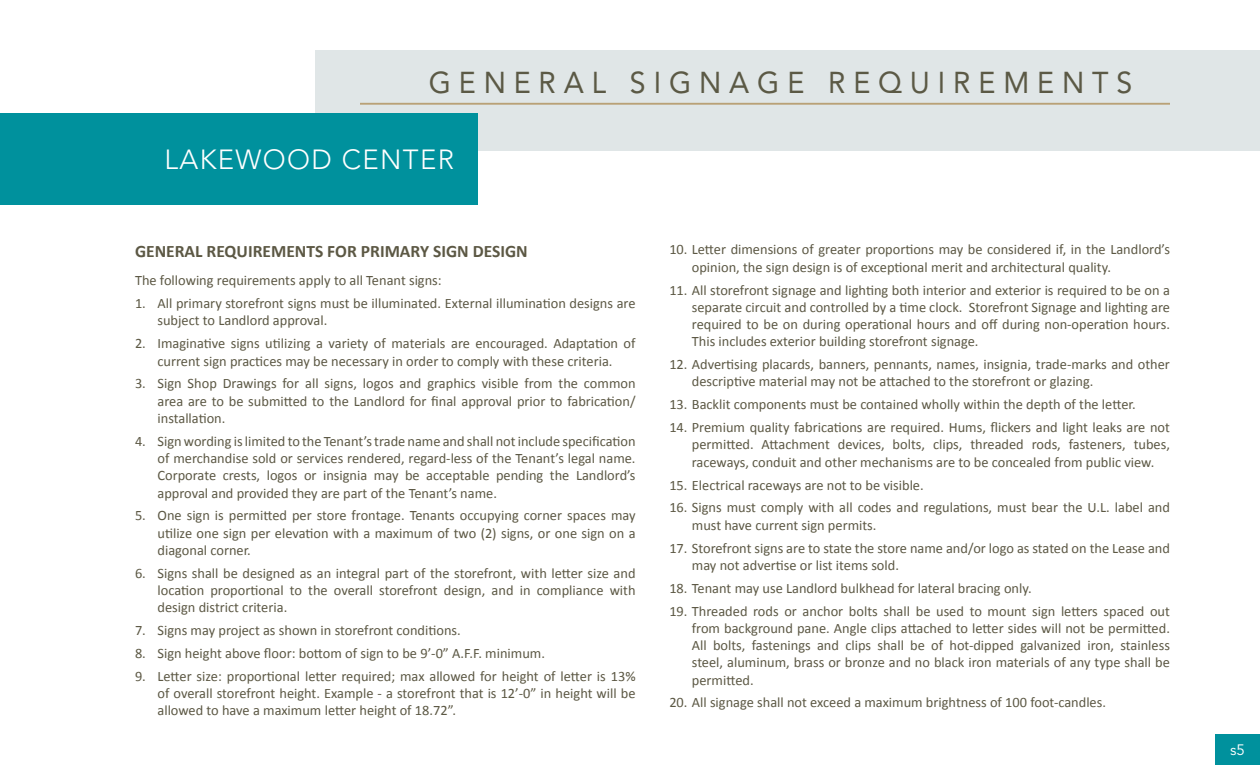
<style>
.page{position:relative;width:1260px;height:765px;background:#fff}
.page>*{position:absolute;margin:0;border:0;box-sizing:border-box;transform-origin:0 0}
.t1{font:30px "Avenir LT Std";letter-spacing:.275em;color:#5b5945;scale:.95 1}
.t2{font:300 27.5px "Avenir LT Std";letter-spacing:.05em;color:#fff}
.t3{font:700 17.5px "Calibri";color:#5c5844}
.t4{font:15px "Avenir LT Std";color:#fff}
.t5{font:14.38px/17.2px "Calibri";color:#5c5844;text-align:justify}
</style>
<div class="page">
<div style="left:315px;top:50px;width:945px;height:101px;background:#e0e6e7"></div>
<div style="left:1215px;top:734px;width:45px;height:31px;background:#00919d"></div>
<div style="left:0;top:114px;width:477px;height:91px;background:#00919d"></div>
<hr style="left:360px;top:103px;width:810px;height:2px;background:#b9a177">
<h1 class="t1" style="left:429px;top:65px;width:742px">GENERAL SIGNAGE REQUIREMENTS</h1>
<h2 class="t2" style="left:164px;top:143px;width:291px">LAKEWOOD CENTER</h2>
<p class="t3" style="left:135px;top:240px;width:394px">GENERAL REQUIREMENTS FOR PRIMARY SIGN DESIGN</p>
<p class="t5" style="left:135px;top:272px;width:308px">The following requirements apply to all Tenant signs:</p>
<p class="t5" style="left:157px;top:295px;width:480px;text-indent:-22px">1. All primary storefront signs must be illuminated. External illumination designs are subject to Landlord approval.</p>
<p class="t5" style="left:135px;top:335px;width:502px;text-align:center">2. Imaginative signs utilizing a variety of materials are encouraged. Adaptation of current sign practices may be necessary in order to comply with these criteria.</p>
<p class="t5" style="left:157px;top:375px;width:480px;text-indent:-22px">3. Sign Shop Drawings for all signs, logos and graphics visible from the common area are to be submitted to the Landlord for final approval prior to fabrication/ installation.</p>
<p class="t5" style="left:157px;top:432px;width:480px;text-indent:-22px">4. Sign wording is limited to the Tenant’s trade name and shall not include specification of merchandise sold or services rendered, regard-less of the Tenant’s legal name.<br>Corporate crests, logos or insignia may be acceptable pending the Landlord’s approval and provided they are part of the Tenant’s name.</p>
<p class="t5" style="left:157px;top:507px;width:480px;text-indent:-22px">5. One sign is permitted per store frontage. Tenants occupying corner spaces may utilize one sign per elevation with a maximum of two (2) signs, or one sign on a diagonal corner.</p>
<p class="t5" style="left:157px;top:564px;width:480px;text-indent:-22px">6. Signs shall be designed as an integral part of the storefront, with letter size and location proportional to the overall storefront design, and in compliance with design district criteria.</p>
<p class="t5" style="left:135px;top:622px;width:327px">7. Signs may project as shown in storefront conditions.</p>
<p class="t5" style="left:135px;top:645px;width:412px">8. Sign height above floor: bottom of sign to be 9’-0” A.F.F. minimum.</p>
<p class="t5" style="left:157px;top:668px;width:480px;text-indent:-22px">9. Letter size: proportional letter required; max allowed for height of letter is 13% of overall storefront height. Example - a storefront that is 12’-0” in height will be allowed to have a maximum letter height of 18.72”.</p>
<p class="t5" style="left:692px;top:241px;width:480px;text-indent:-22px">10. Letter dimensions of greater proportions may be considered if, in the Landlord’s opinion, the sign design is of exceptional merit and architectural quality.</p>
<p class="t5" style="left:692px;top:281px;width:480px;text-indent:-22px">11. All storefront signage and lighting both interior and exterior is required to be on a separate circuit and controlled by a time clock. Storefront Signage and lighting are required to be on during operational hours and off during non-operation hours.<br>This includes exterior building storefront signage.</p>
<p class="t5" style="left:692px;top:356px;width:480px;text-indent:-22px">12. Advertising placards, banners, pennants, names, insignia, trade-marks and other descriptive material may not be attached to the storefront or glazing.</p>
<p class="t5" style="left:669px;top:396px;width:468px">13. Backlit components must be contained wholly within the depth of the letter.</p>
<p class="t5" style="left:692px;top:419px;width:480px;text-indent:-22px">14. Premium quality fabrications are required. Hums, flickers and light leaks are not permitted. Attachment devices, bolts, clips, threaded rods, fasteners, tubes, raceways, conduit and other mechanisms are to be concealed from public view.</p>
<p class="t5" style="left:669px;top:476px;width:256px">15. Electrical raceways are not to be visible.</p>
<p class="t5" style="left:692px;top:499px;width:480px;text-indent:-22px">16. Signs must comply with all codes and regulations, must bear the U.L. label and must have current sign permits.</p>
<p class="t5" style="left:692px;top:539px;width:480px;text-indent:-22px">17. Storefront signs are to state the store name and/or logo as stated on the Lease and may not advertise or list items sold.</p>
<p class="t5" style="left:669px;top:579px;width:364px">18. Tenant may use Landlord bulkhead for lateral bracing only.</p>
<p class="t5" style="left:692px;top:602px;width:480px;text-indent:-22px">19. Threaded rods or anchor bolts shall be used to mount sign letters spaced out from background pane. Angle clips attached to letter sides will not be permitted.<br>All bolts, fastenings and clips shall be of hot-dipped galvanized iron, stainless steel, aluminum, brass or bronze and no black iron materials of any type shall be permitted.</p>
<p class="t5" style="left:669px;top:694px;width:438px">20. All signage shall not exceed a maximum brightness of 100 foot-candles.</p>
<p class="t4" style="left:1230px;top:741px;width:16px">s5</p>
</div>
